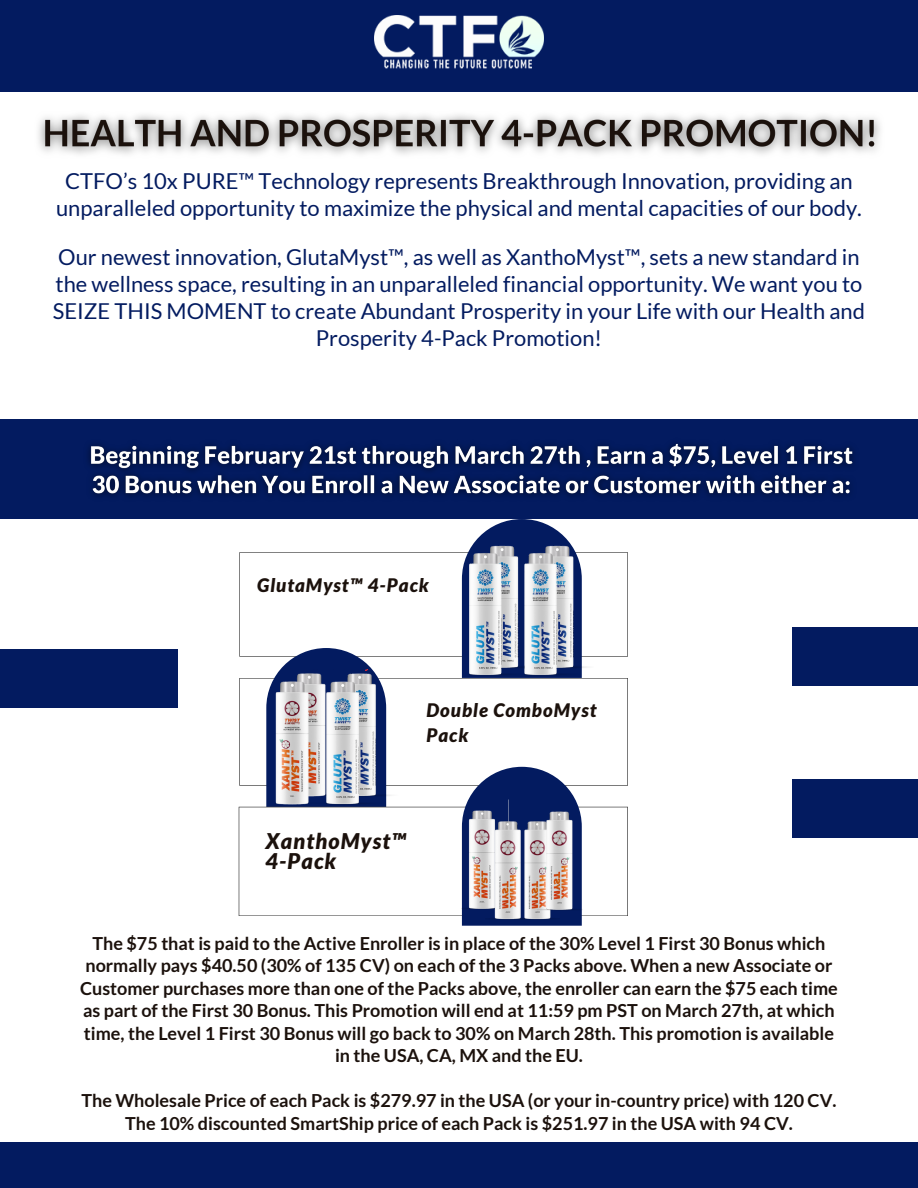
<style>
.page{position:relative;width:918px;height:1188px;background:#fff}
.page>*{position:absolute;margin:0;border:0;box-sizing:border-box;transform-origin:0 0}
.t1{font:21.9px/27px "Lato";color:#031b60;text-align:center}
.t2{font:italic 900 21.6px/20.2px "Lato";letter-spacing:.05em;color:#1b110c}
.t3{font:italic 900 18.6px/24.8px "Lato";letter-spacing:.05em;color:#1b110c}
.t4{font:700 18px "Lato";color:#1b110c}
</style>
<div class="page">
<div style="left:0;top:0;width:918px;height:92px;background:#031b60"></div>
<img style="left:375px;top:16px;width:168px;height:53px">
<img style="left:38px;top:114px;width:842px;height:41px">
<div style="left:0;top:419px;width:918px;height:100px;background:#031b60"></div>
<img style="left:88px;top:443px;width:765px;height:54px">
<div style="left:0;top:649px;width:178px;height:58px;background:#031b60"></div>
<div style="left:793px;top:627px;width:125px;height:59px;background:#031b60"></div>
<div style="left:793px;top:779px;width:125px;height:59px;background:#031b60"></div>
<svg style="left:239px;top:519px;width:389px;height:406px"></svg>
<img style="left:462px;top:786px;width:46px;height:130px">
<img style="left:485px;top:816px;width:45px;height:110px">
<img style="left:515px;top:816px;width:45px;height:109px">
<img style="left:537px;top:807px;width:45px;height:116px">
<div style="left:0;top:1142px;width:918px;height:46px;background:#031b60"></div>
<h3 class="t1" style="left:56px;top:167px;width:807px">CTFO’s 10x PURE™ Technology represents Breakthrough Innovation, providing an unparalleled opportunity to maximize the physical and mental capacities of our body.</h3>
<h3 class="t1" style="left:53px;top:243px;width:814px">Our newest innovation, GlutaMyst™, as well as XanthoMyst™, sets a new standard in the wellness space, resulting in an unparalleled financial opportunity. We want you to SEIZE THIS MOMENT to create Abundant Prosperity in your Life with our Health and Prosperity 4-Pack Promotion!</h3>
<p class="t3" style="left:257px;top:572px;width:173px">GlutaMyst™ 4-Pack</p>
<p class="t3" style="left:427px;top:697px;width:172px">Double ComboMyst<br>Pack</p>
<p class="t2" style="left:265px;top:831px;width:142px">XanthoMyst™<br>4-Pack</p>
<p class="t4" style="left:93px;top:932px;width:734px">The $75 that is paid to the Active Enroller is in place of the 30% Level 1 First 30 Bonus which</p>
<p class="t4" style="left:85px;top:954px;width:749px">normally pays $40.50 (30% of 135 CV) on each of the 3 Packs above. When a new Associate or</p>
<p class="t4" style="left:80px;top:977px;width:759px">Customer purchases more than one of the Packs above, the enroller can earn the $75 each time</p>
<p class="t4" style="left:83px;top:999px;width:753px">as part of the First 30 Bonus. This Promotion will end at 11:59 pm PST on March 27th, at which</p>
<p class="t4" style="left:84px;top:1022px;width:752px">time, the Level 1 First 30 Bonus will go back to 30% on March 28th. This promotion is available</p>
<p class="t4" style="left:335px;top:1044px;width:249px">in the USA, CA, MX and the EU.</p>
<h2 class="t4" style="left:81px;top:1089px;width:757px">The Wholesale Price of each Pack is $279.97 in the USA (or your in-country price) with 120 CV.</h2>
<p class="t4" style="left:125px;top:1112px;width:669px">The 10% discounted SmartShip price of each Pack is $251.97 in the USA with 94 CV.</p>
</div>
